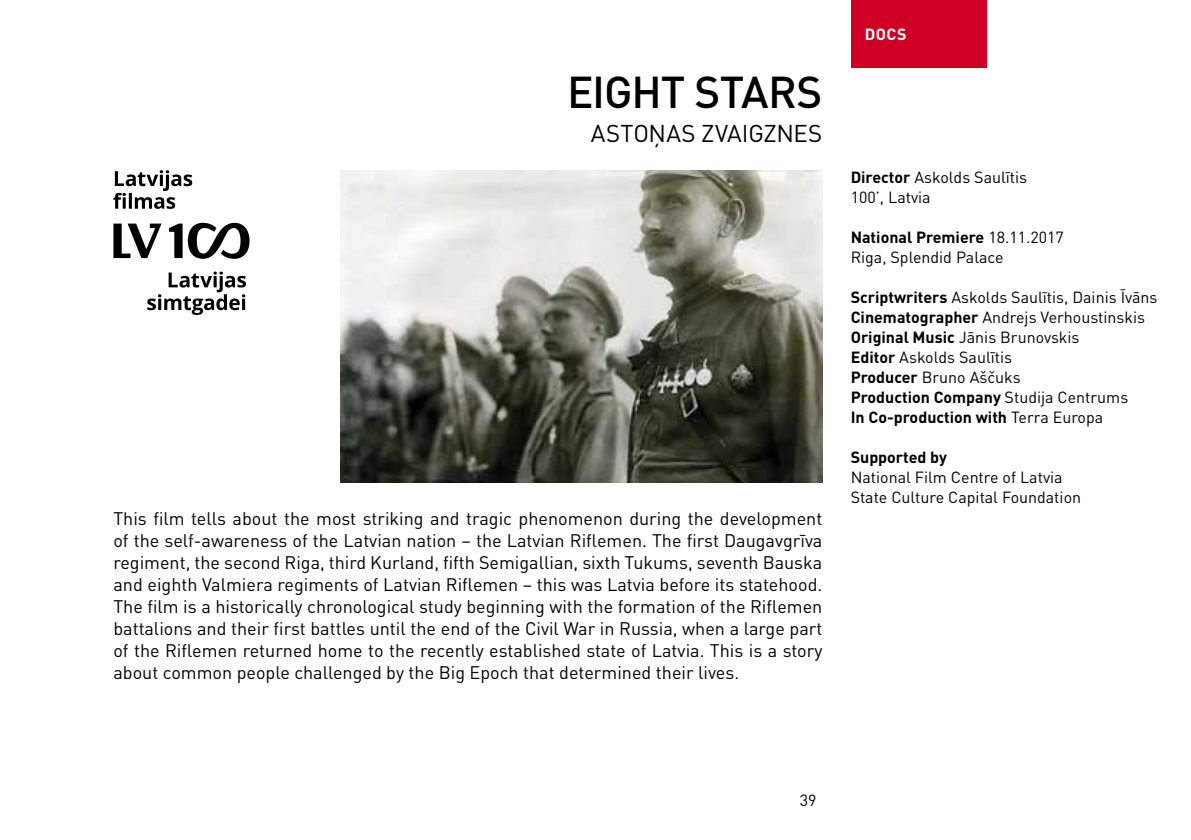
<style>
.page{position:relative;width:1191px;height:840px;background:#fff}
.page>*{position:absolute;margin:0;border:0;box-sizing:border-box;transform-origin:0 0}
.t1{font:500 44px "DIN Pro";letter-spacing:-.025em;color:#000}
.t2{font:24px "DIN Pro";letter-spacing:-.005em;color:#000}
.t3{font:18px/22px "DIN Pro";color:#000;text-align:justify}
.t4{font:16px/20px "DIN Pro";color:#000}
.t5{font:700 16px "DIN Pro";color:#000}
.t6{font:700 16px "DIN Pro";color:#fff}
.s1{font-weight:700}
</style>
<div class="page">
<div style="left:850px;top:0;width:136px;height:68px;background:#d00025"></div>
<img style="left:340px;top:170px;width:482px;height:312px">
<svg style="left:169px;top:223px;width:80px;height:36px"></svg>
<svg style="left:113px;top:223px;width:48px;height:35px"></svg>
<svg style="left:147px;top:271px;width:99px;height:44px"></svg>
<svg style="left:113px;top:170px;width:79px;height:39px"></svg>
<h1 class="t1" style="left:567px;top:62px;width:257px">EIGHT STARS</h1>
<h2 class="t2" style="left:591px;top:117px;width:233px">ASTOŅAS ZVAIGZNES</h2>
<p class="t3" style="left:113px;top:506px;width:710px">This film tells about the most striking and tragic phenomenon during the development of the self-awareness of the Latvian nation – the Latvian Riflemen. The first Daugavgrīva regiment, the second Riga, third Kurland, fifth Semigallian, sixth Tukums, seventh Bauska and eighth Valmiera regiments of Latvian Riflemen – this was Latvia before its statehood.<br>The film is a historically chronological study beginning with the formation of the Riflemen battalions and their first battles until the end of the Civil War in Russia, when a large part of the Riflemen returned home to the recently established state of Latvia. This is a story about common people challenged by the Big Epoch that determined their lives.</p>
<p class="t6" style="left:865px;top:24px;width:43px">DOCS</p>
<p class="t4" style="left:850px;top:166px;width:178px"><span class="s1">Director</span> Askolds Saulītis<br>100’, Latvia</p>
<p class="t4" style="left:850px;top:226px;width:215px"><span class="s1">National Premiere</span> 18.11.2017<br>Riga, Splendid Palace</p>
<p class="t4" style="left:850px;top:286px;width:308px"><span class="s1">Scriptwriters</span> Askolds Saulītis, Dainis Īvāns <span class="s1">Cinematographer</span> Andrejs Verhoustinskis <span class="s1">Original Music</span> Jānis Brunovskis<br><span class="s1">Editor</span> Askolds Saulītis<br><span class="s1">Producer</span> Bruno Aščuks<br><span class="s1">Production Company</span> Studija Centrums<br><span class="s1">In Co-production with</span> Terra Europa</p>
<p class="t5" style="left:850px;top:446px;width:98px">Supported by</p>
<p class="t4" style="left:850px;top:466px;width:232px">National Film Centre of Latvia<br>State Culture Capital Foundation</p>
<p class="t4" style="left:800px;top:789px;width:18px">39</p>
</div>
